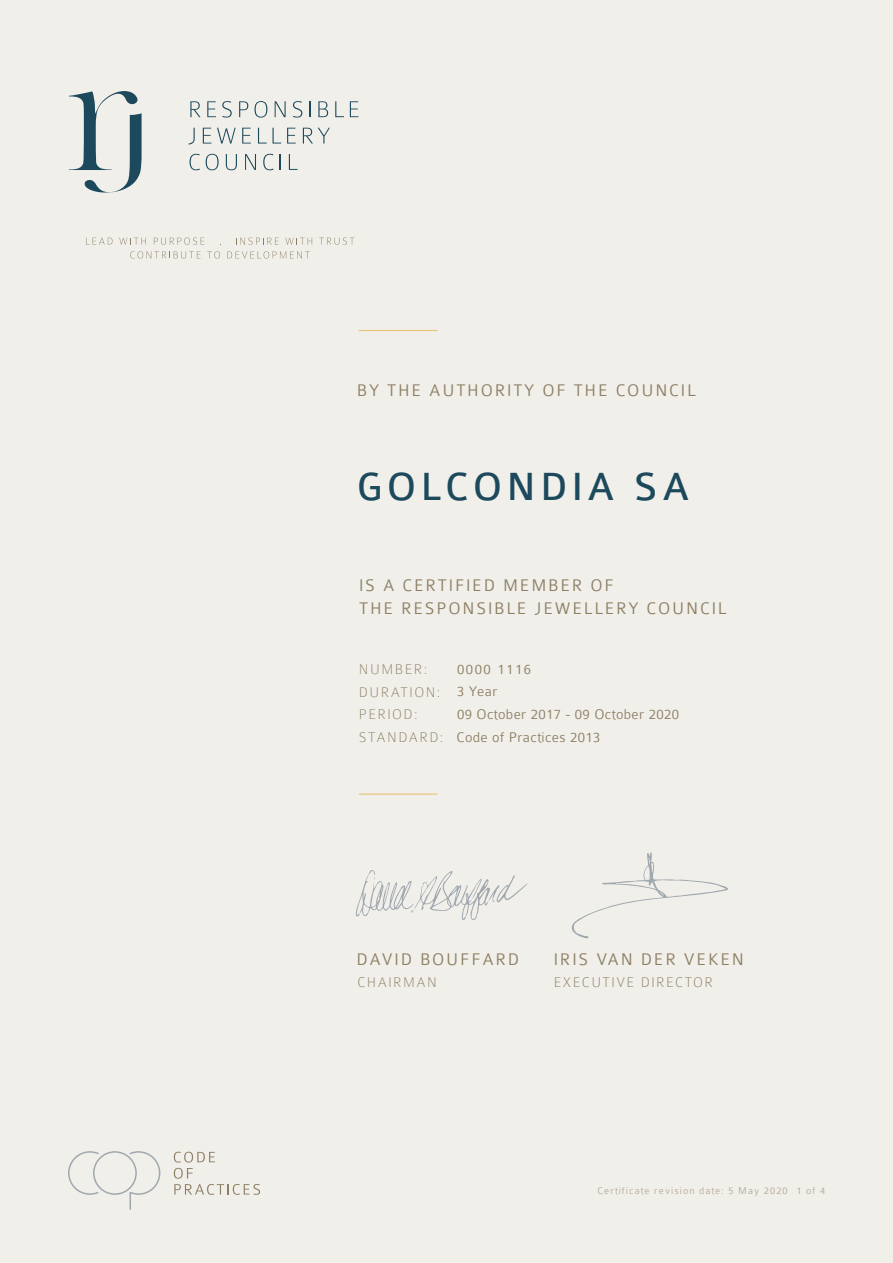
<style>
.page{position:relative;width:893px;height:1263px;background:#fff}
.page>*{position:absolute;margin:0;border:0;box-sizing:border-box;transform-origin:0 0}
.Company_title_28pt{font:42px "Colaborate";letter-spacing:.1em;color:#1c495c}
.t1{font:300 18px/22.5px "Colaborate";letter-spacing:.1em;color:#8d7f64}
.t2{font:100 15px "Colaborate";letter-spacing:.1em;color:#8d7f64}
.t3{font:300 15px "Colaborate";letter-spacing:.025em;color:#8d7f64}
.t4{font:300 15px "Colaborate";letter-spacing:.1em;color:#8d7f64}
.t5{font:300 10.5px "Colaborate";letter-spacing:.1em;color:#b5a996}
</style>
<div class="page">
<div style="left:0;top:1px;width:893px;height:1262px;background:#f1efea"></div>
<svg style="left:69px;top:91px;width:73px;height:102px"></svg>
<svg style="left:190px;top:101px;width:10px;height:16px"></svg>
<svg style="left:207px;top:101px;width:9px;height:16px"></svg>
<svg style="left:222px;top:101px;width:10px;height:17px"></svg>
<svg style="left:239px;top:101px;width:9px;height:16px"></svg>
<svg style="left:254px;top:101px;width:13px;height:17px"></svg>
<svg style="left:275px;top:101px;width:11px;height:16px"></svg>
<svg style="left:293px;top:101px;width:9px;height:17px"></svg>
<svg style="left:309px;top:101px;width:2px;height:16px"></svg>
<svg style="left:318px;top:101px;width:10px;height:16px"></svg>
<svg style="left:335px;top:101px;width:9px;height:16px"></svg>
<svg style="left:350px;top:101px;width:8px;height:16px"></svg>
<svg style="left:188px;top:128px;width:7px;height:17px"></svg>
<svg style="left:203px;top:128px;width:8px;height:16px"></svg>
<svg style="left:217px;top:128px;width:19px;height:16px"></svg>
<svg style="left:242px;top:128px;width:9px;height:16px"></svg>
<svg style="left:258px;top:128px;width:23px;height:16px"></svg>
<svg style="left:287px;top:128px;width:9px;height:16px"></svg>
<svg style="left:303px;top:128px;width:27px;height:16px"></svg>
<svg style="left:190px;top:154px;width:10px;height:16px"></svg>
<svg style="left:206px;top:154px;width:13px;height:16px"></svg>
<svg style="left:226px;top:154px;width:11px;height:16px"></svg>
<svg style="left:245px;top:154px;width:11px;height:16px"></svg>
<svg style="left:263px;top:154px;width:11px;height:16px"></svg>
<svg style="left:280px;top:154px;width:1px;height:16px"></svg>
<svg style="left:289px;top:154px;width:9px;height:16px"></svg>
<svg style="left:86px;top:238px;width:26px;height:7px"></svg>
<svg style="left:119px;top:238px;width:27px;height:7px"></svg>
<svg style="left:154px;top:238px;width:50px;height:7px"></svg>
<svg style="left:236px;top:238px;width:43px;height:7px"></svg>
<svg style="left:285px;top:238px;width:27px;height:7px"></svg>
<svg style="left:321px;top:238px;width:32px;height:7px"></svg>
<svg style="left:130px;top:251px;width:71px;height:8px"></svg>
<svg style="left:207px;top:251px;width:13px;height:8px"></svg>
<svg style="left:227px;top:251px;width:83px;height:8px"></svg>
<hr style="left:359px;top:330px;width:78px;height:1px;background:#e9c378">
<hr style="left:359px;top:793px;width:78px;height:2px;background:#e9c378">
<svg style="left:571px;top:852px;width:157px;height:86px"></svg>
<svg style="left:356px;top:870px;width:172px;height:50px"></svg>
<svg style="left:174px;top:1152px;width:41px;height:10px"></svg>
<svg style="left:174px;top:1168px;width:86px;height:27px"></svg>
<svg style="left:68px;top:1151px;width:93px;height:59px"></svg>
<p class="t1" style="left:357px;top:379px;width:340px">BY THE AUTHORITY OF THE COUNCIL</p>
<p class="Company_title_28pt" style="left:357px;top:465px;width:334px">GOLCONDIA SA</p>
<p class="t1" style="left:359px;top:574px;width:369px">IS A CERTIFIED MEMBER OF<br>THE RESPONSIBLE JEWELLERY COUNCIL</p>
<p class="t2" style="left:359px;top:661px;width:70px">NUMBER:</p>
<p class="t2" style="left:359px;top:684px;width:83px">DURATION:</p>
<p class="t2" style="left:359px;top:706px;width:60px">PERIOD:</p>
<p class="t2" style="left:359px;top:729px;width:86px">STANDARD:</p>
<p class="t4" style="left:457px;top:661px;width:76px">0000 1116</p>
<p class="t3" style="left:457px;top:707px;width:224px">09 October 2017 - 09 October 2020</p>
<p class="t3" style="left:457px;top:729px;width:145px">Code of Practices 2013</p>
<p class="t3" style="left:457px;top:683px;width:42px">3 Year</p>
<p class="t1" style="left:356px;top:948px;width:164px">DAVID BOUFFARD</p>
<p class="t1" style="left:554px;top:948px;width:192px">IRIS VAN DER VEKEN</p>
<p class="t2" style="left:358px;top:974px;width:81px">CHAIRMAN</p>
<p class="t2" style="left:554px;top:974px;width:161px">EXECUTIVE DIRECTOR</p>
<p class="t5" style="left:597px;top:1185px;width:192px">Certificate revision date: 5 May 2020</p>
<p class="t5" style="left:796px;top:1185px;width:30px">1 of 4</p>
</div>
